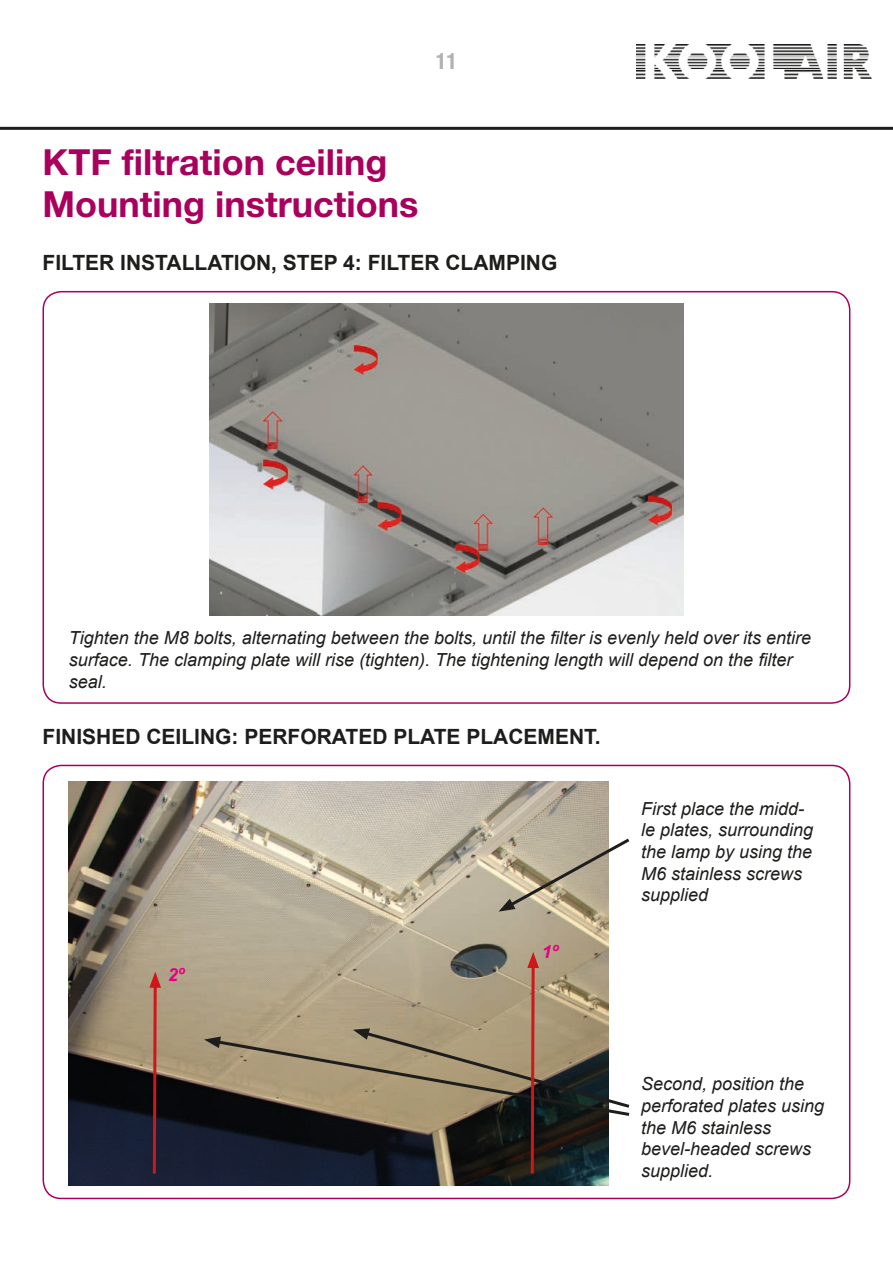
<style>
.page{position:relative;width:893px;height:1263px;background:#fff}
.page>*{position:absolute;margin:0;border:0;box-sizing:border-box;transform-origin:0 0}
.t1{font:700 36px/42.6px "Helvetica Neue LT Std";color:#a9005d}
.t2{font:700 condensed 22.5px "Helvetica Neue LT Std";color:#b2b2b2}
.t3{font:700 21px "Arial";color:#1d1d1b}
.t4{font:italic 18px/21.6px "Arial";color:#1d1d1b}
.t5{font:italic 700 18px "Arial";color:#e6007e}
</style>
<div class="page">
<div style="left:43px;top:291px;width:807px;height:413px;border:2px solid #a9005d;border-radius:18px"></div>
<div style="left:43px;top:765px;width:807px;height:434px;border:2px solid #a9005d;border-radius:18px"></div>
<img style="left:210px;top:304px;width:473px;height:312px">
<img style="left:69px;top:781px;width:539px;height:404px">
<svg style="left:499px;top:836px;width:131px;height:75px"></svg>
<svg style="left:149px;top:972px;width:12px;height:205px;background:#794540"></svg>
<svg style="left:204px;top:952px;width:426px;height:225px;background:#7e7564"></svg>
<hr style="left:0;top:127px;width:893px;height:3px;background:#1d1d1b">
<img style="left:636px;top:44px;width:236px;height:34px">
<p class="t2" style="left:436px;top:48px;width:23px">11</p>
<h1 class="t1" style="left:43px;top:140px;width:377px">KTF filtration ceiling<br>Mounting instructions</h1>
<p class="t3" style="left:43px;top:249px;width:516px">FILTER INSTALLATION, STEP 4: FILTER CLAMPING</p>
<p class="t4" style="left:69px;top:627px;width:744px">Tighten the M8 bolts, alternating between the bolts, until the filter is evenly held over its entire surface. The clamping plate will rise (tighten). The tightening length will depend on the filter seal.</p>
<p class="t3" style="left:43px;top:723px;width:560px">FINISHED CEILING: PERFORATED PLATE PLACEMENT.</p>
<p class="t5" style="left:168px;top:962px;width:18px">2º</p>
<p class="t5" style="left:542px;top:940px;width:18px">1º</p>
<p class="t4" style="left:641px;top:798px;width:174px">First place the midd&shy;le plates, surrounding the lamp by using the<br>M6 stainless screws supplied</p>
<p class="t4" style="left:641px;top:1073px;width:185px">Second, position the perforated plates using the M6 stainless bevel-headed screws supplied.</p>
</div>
